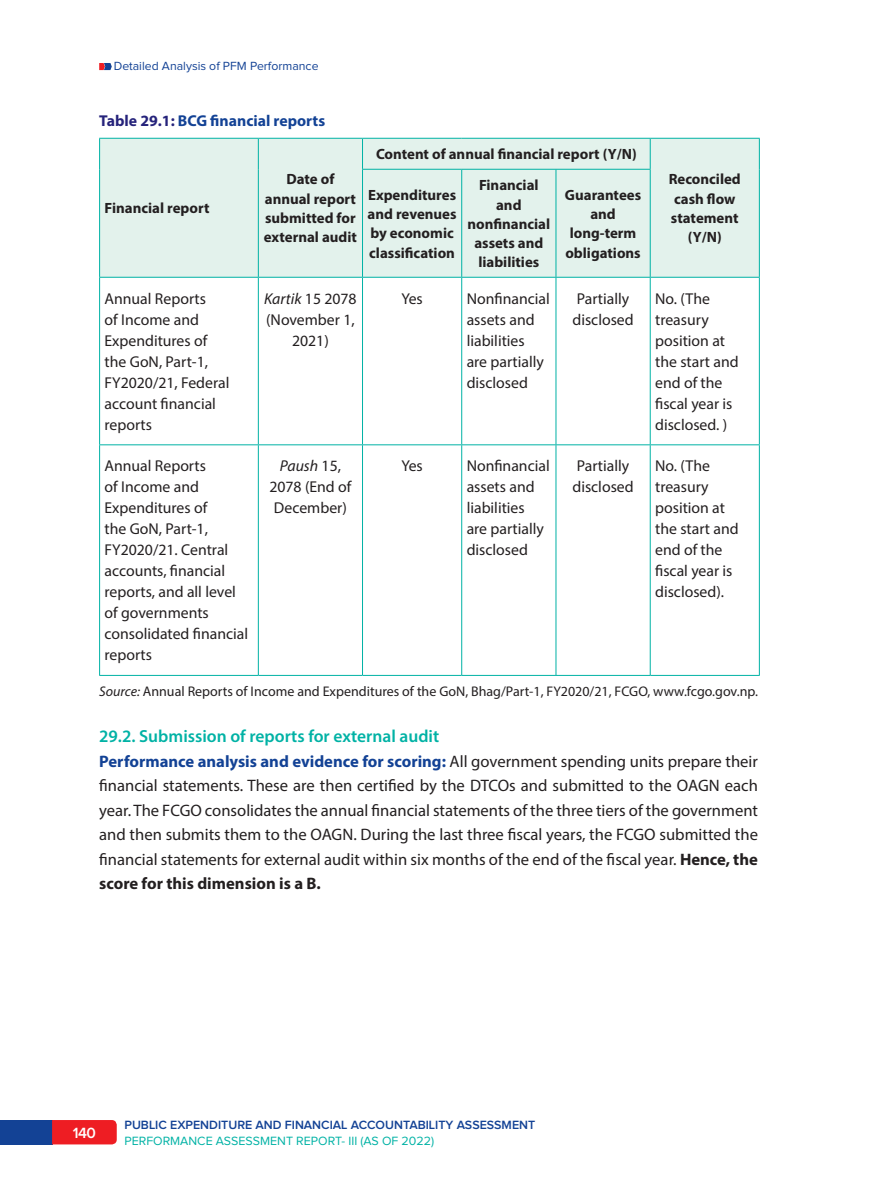
<style>
.page{position:relative;width:882px;height:1197px;background:#fff}
.page>*{position:absolute;margin:0;border:0;box-sizing:border-box;transform-origin:0 0}
.t1{font:600 17.5px "Myriad Pro";color:#00b2a5}
.t2{font:16.62px/24.5px "Myriad Pro";color:#231f20;text-align:justify}
.t3{font:15.75px/21px "Myriad Pro";color:#231f20}
.t4{font:700 15.75px "Myriad Pro";color:#134295}
.t5{font:600 15.4px "Proxima Nova";color:#fff}
.t6{font:700 14.88px/19.2px "Myriad Pro";color:#231f20;text-align:center}
.t7{font:14px "Myriad Pro";color:#231f20}
.t8{font:600 12.42px "Proxima Nova";color:#134295}
.t9{font:12.42px "Proxima Nova";color:#00b2a5}
.t10{font:12.25px "Proxima Nova";color:#134295}
.s1{color:#26237b}
.s2{font-style:italic}
.s3{font-weight:700;color:#134295}
.s4{font-weight:700}
</style>
<div class="page">
<div style="left:0;top:1120px;width:53px;height:24px;background:#134295"></div>
<div style="left:52px;top:1120px;width:65px;height:24px;background:#ee1d23"></div>
<div style="left:100px;top:139px;width:659px;height:138px;background:#e3f2ec"></div>
<hr style="left:99px;top:138px;width:159px;height:1px;background:#00b2a5">
<hr style="left:99px;top:139px;width:1px;height:30px;background:#00b2a5">
<hr style="left:258px;top:138px;width:105px;height:1px;background:#00b2a5">
<hr style="left:258px;top:139px;width:1px;height:30px;background:#00b2a5">
<hr style="left:99px;top:169px;width:1px;height:108px;background:#00b2a5">
<hr style="left:258px;top:169px;width:1px;height:108px;background:#00b2a5">
<hr style="left:363px;top:138px;width:99px;height:1px;background:#00b2a5">
<hr style="left:362px;top:139px;width:1px;height:30px;background:#00b2a5">
<hr style="left:462px;top:138px;width:94px;height:1px;background:#00b2a5">
<hr style="left:556px;top:138px;width:94px;height:1px;background:#00b2a5">
<hr style="left:650px;top:138px;width:110px;height:1px;background:#00b2a5">
<hr style="left:650px;top:139px;width:1px;height:30px;background:#00b2a5">
<hr style="left:759px;top:139px;width:1px;height:30px;background:#00b2a5">
<hr style="left:759px;top:169px;width:1px;height:108px;background:#00b2a5">
<hr style="left:362px;top:169px;width:100px;height:1px;background:#00b2a5">
<hr style="left:362px;top:170px;width:1px;height:107px;background:#00b2a5">
<hr style="left:462px;top:169px;width:94px;height:1px;background:#00b2a5">
<hr style="left:461px;top:170px;width:1px;height:107px;background:#00b2a5">
<hr style="left:556px;top:169px;width:95px;height:1px;background:#00b2a5">
<hr style="left:556px;top:170px;width:1px;height:107px;background:#00b2a5">
<hr style="left:650px;top:170px;width:1px;height:107px;background:#00b2a5">
<hr style="left:99px;top:277px;width:159px;height:1px;background:#00b2a5">
<hr style="left:99px;top:278px;width:1px;height:166px;background:#00b2a5">
<hr style="left:258px;top:277px;width:105px;height:1px;background:#00b2a5">
<hr style="left:258px;top:278px;width:1px;height:166px;background:#00b2a5">
<hr style="left:363px;top:277px;width:99px;height:1px;background:#00b2a5">
<hr style="left:362px;top:278px;width:1px;height:166px;background:#00b2a5">
<hr style="left:462px;top:277px;width:94px;height:1px;background:#00b2a5">
<hr style="left:461px;top:278px;width:1px;height:166px;background:#00b2a5">
<hr style="left:556px;top:277px;width:94px;height:1px;background:#00b2a5">
<hr style="left:556px;top:278px;width:1px;height:166px;background:#00b2a5">
<hr style="left:650px;top:277px;width:110px;height:1px;background:#00b2a5">
<hr style="left:650px;top:278px;width:1px;height:166px;background:#00b2a5">
<hr style="left:759px;top:278px;width:1px;height:166px;background:#00b2a5">
<hr style="left:99px;top:444px;width:159px;height:1px;background:#00b2a5">
<hr style="left:99px;top:445px;width:1px;height:230px;background:#00b2a5">
<hr style="left:258px;top:444px;width:105px;height:1px;background:#00b2a5">
<hr style="left:258px;top:445px;width:1px;height:230px;background:#00b2a5">
<hr style="left:363px;top:444px;width:99px;height:1px;background:#00b2a5">
<hr style="left:362px;top:445px;width:1px;height:230px;background:#00b2a5">
<hr style="left:462px;top:444px;width:94px;height:1px;background:#00b2a5">
<hr style="left:461px;top:445px;width:1px;height:230px;background:#00b2a5">
<hr style="left:556px;top:444px;width:94px;height:1px;background:#00b2a5">
<hr style="left:556px;top:445px;width:1px;height:230px;background:#00b2a5">
<hr style="left:650px;top:444px;width:110px;height:1px;background:#00b2a5">
<hr style="left:650px;top:445px;width:1px;height:230px;background:#00b2a5">
<hr style="left:759px;top:445px;width:1px;height:230px;background:#00b2a5">
<hr style="left:99px;top:675px;width:159px;height:1px;background:#00b2a5">
<hr style="left:258px;top:675px;width:105px;height:1px;background:#00b2a5">
<hr style="left:363px;top:675px;width:99px;height:1px;background:#00b2a5">
<hr style="left:462px;top:675px;width:94px;height:1px;background:#00b2a5">
<hr style="left:556px;top:675px;width:94px;height:1px;background:#00b2a5">
<hr style="left:650px;top:675px;width:110px;height:1px;background:#00b2a5">
<svg style="left:99px;top:63px;width:13px;height:7px"></svg>
<p class="t10" style="left:114px;top:60px;width:206px">Detailed Analysis of PFM Performance</p>
<p class="t4" style="left:99px;top:110px;width:228px"><span class="s1">Table 29.1:</span> BCG financial reports</p>
<p class="t6" style="left:105px;top:198px;width:106px">Financial report</p>
<p class="t6" style="left:264px;top:169px;width:95px">Date of annual report submitted for external audit</p>
<p class="t6" style="left:376px;top:144px;width:262px">Content of annual financial report (Y/N)</p>
<p class="t6" style="left:368px;top:185px;width:90px;text-align:left">Expenditures and revenues by economic classification</p>
<p class="t6" style="left:467px;top:175px;width:84px">Financial and nonfinancial assets and liabilities</p>
<p class="t6" style="left:565px;top:185px;width:78px">Guarantees and long-term obligations</p>
<p class="t6" style="left:669px;top:169px;width:74px">Reconciled cash flow statement (Y/N)</p>
<p class="t3" style="left:105px;top:288px;width:126px">Annual Reports<br>of Income and<br>Expenditures of the GoN, Part-1,<br>FY2020/21, Federal account financial reports</p>
<p class="t3" style="left:264px;top:288px;width:94px;text-align:center"><span class="s2">Kartik</span> 15 2078 (November 1,<br>2021)</p>
<p class="t3" style="left:401px;top:288px;width:23px">Yes</p>
<p class="t3" style="left:467px;top:288px;width:85px">Nonfinancial assets and liabilities<br>are partially disclosed</p>
<p class="t3" style="left:572px;top:288px;width:63px">Partially disclosed</p>
<p class="t3" style="left:655px;top:288px;width:85px">No. (The treasury position at the start and end of the fiscal year is disclosed. )</p>
<p class="t3" style="left:105px;top:455px;width:145px">Annual Reports<br>of Income and<br>Expenditures of<br>the GoN, Part-1,<br>FY2020/21. Central accounts, financial reports, and all level of governments consolidated financial reports</p>
<p class="t3" style="left:269px;top:455px;width:84px;text-align:center"><span class="s2">Paush</span> 15,<br>2078 (End of<br>December)</p>
<p class="t3" style="left:401px;top:455px;width:23px">Yes</p>
<p class="t3" style="left:467px;top:455px;width:85px">Nonfinancial assets and liabilities<br>are partially disclosed</p>
<p class="t3" style="left:572px;top:455px;width:63px">Partially disclosed</p>
<p class="t3" style="left:655px;top:455px;width:85px">No. (The treasury position at the start and end of the fiscal year is disclosed).</p>
<p class="t7" style="left:99px;top:683px;width:660px"><span class="s2">Source:</span> Annual Reports of Income and Expenditures of the GoN, Bhag/Part-1, FY2020/21, FCGO, www.fcgo.gov.np.</p>
<p class="t1" style="left:99px;top:725px;width:342px">29.2. Submission of reports for external audit</p>
<p class="t2" style="left:99px;top:749px;width:660px"><span class="s3">Performance analysis and evidence for scoring:</span> All government spending units prepare their financial statements. These are then certified by the DTCOs and submitted to the OAGN each year. The FCGO consolidates the annual financial statements of the three tiers of the government and then submits them to the OAGN. During the last three fiscal years, the FCGO submitted the financial statements for external audit within six months of the end of the fiscal year. <span class="s4">Hence, the score for this dimension is a B.</span></p>
<p class="t5" style="left:73px;top:1126px;width:25px">140</p>
<p class="t8" style="left:124px;top:1120px;width:412px">PUBLIC EXPENDITURE AND FINANCIAL ACCOUNTABILITY ASSESSMENT</p>
<p class="t9" style="left:124px;top:1134px;width:311px">PERFORMANCE ASSESSMENT REPORT- III (AS OF 2022)</p>
</div>
